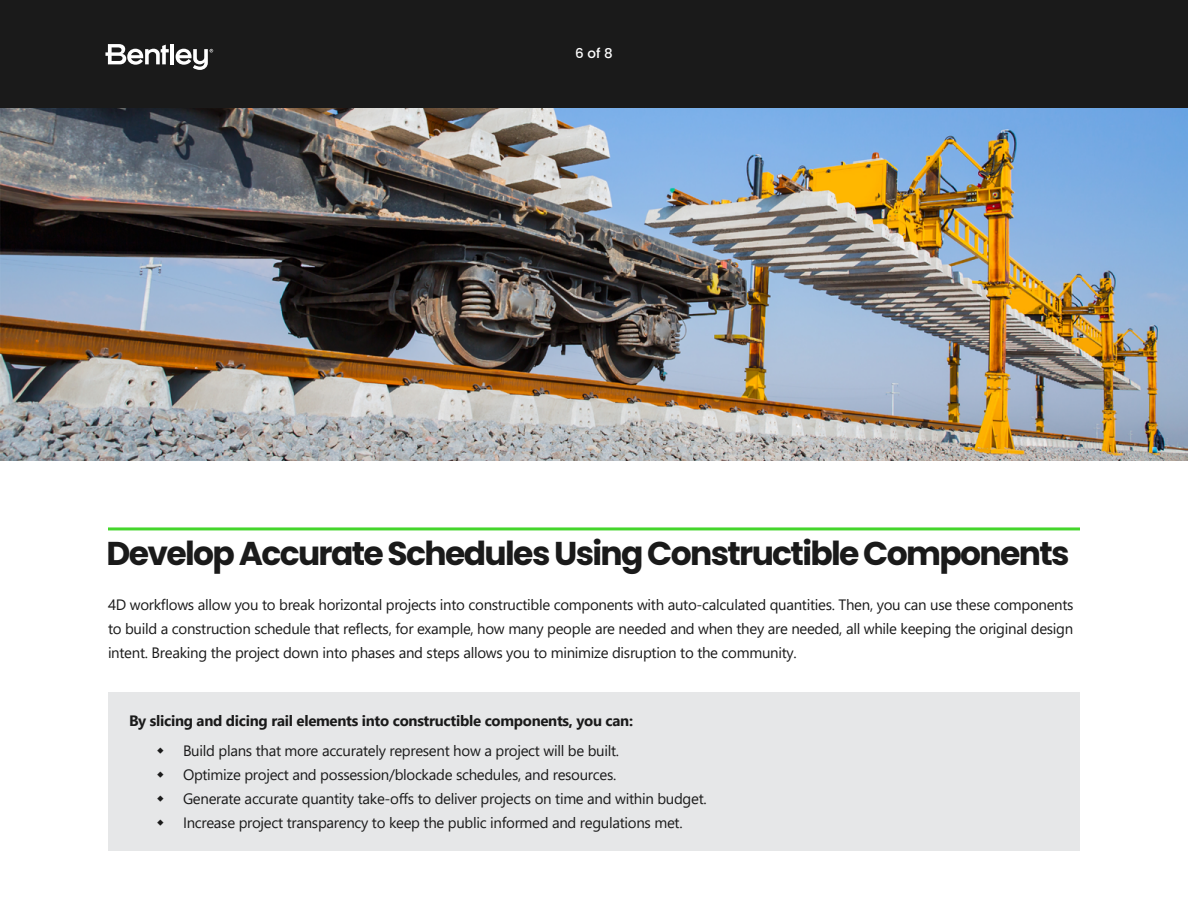
<style>
.page{position:relative;width:1188px;height:918px;background:#fff}
.page>*{position:absolute;margin:0;border:0;box-sizing:border-box;transform-origin:0 0}
.t1{font:700 33px "Poppins";letter-spacing:-.05em;color:#1a1a1a}
.t2{font:15px/24px "Segoe UI";letter-spacing:-.02em;color:#1a1a1a;text-align:justify}
.t3{font:700 15px "Segoe UI";letter-spacing:-.02em;color:#1a1a1a}
.t4{font:500 13.5px "Poppins";color:#fff}
</style>
<div class="page">
<div style="left:0;top:0;width:1188px;height:108px;background:#1a1a1a"></div>
<svg style="left:105px;top:44px;width:64px;height:21px"></svg>
<hr style="left:170px;top:44px;width:4px;height:20px;background:#fff">
<svg style="left:176px;top:49px;width:37px;height:21px"></svg>
<img style="left:0;top:108px;width:1188px;height:352px">
<hr style="left:108px;top:527px;width:972px;height:3px;background:#44d62c">
<div style="left:108px;top:692px;width:972px;height:158px;background:#e6e7e8"></div>
<p class="t4" style="left:575px;top:46px;width:39px">6 of 8</p>
<h1 class="t1" style="left:106px;top:534px;width:965px">Develop Accurate Schedules Using Constructible Components</h1>
<p class="t2" style="left:108px;top:592px;width:967px">4D workflows allow you to break horizontal projects into constructible components with auto-calculated quantities. Then, you can use these components to build a construction schedule that reflects, for example, how many people are needed and when they are needed, all while keeping the original design intent. Breaking the project down into phases and steps allows you to minimize disruption to the community.</p>
<p class="t3" style="left:129px;top:706px;width:506px">By slicing and dicing rail elements into constructible components, you can:</p>
<p class="t2" style="left:183px;top:738px;width:525px;text-align:left">Build plans that more accurately represent how a project will be built.<br>Optimize project and possession/blockade schedules, and resources.<br>Generate accurate quantity take-offs to deliver projects on time and within budget.<br>Increase project transparency to keep the public informed and regulations met.</p>
</div>
